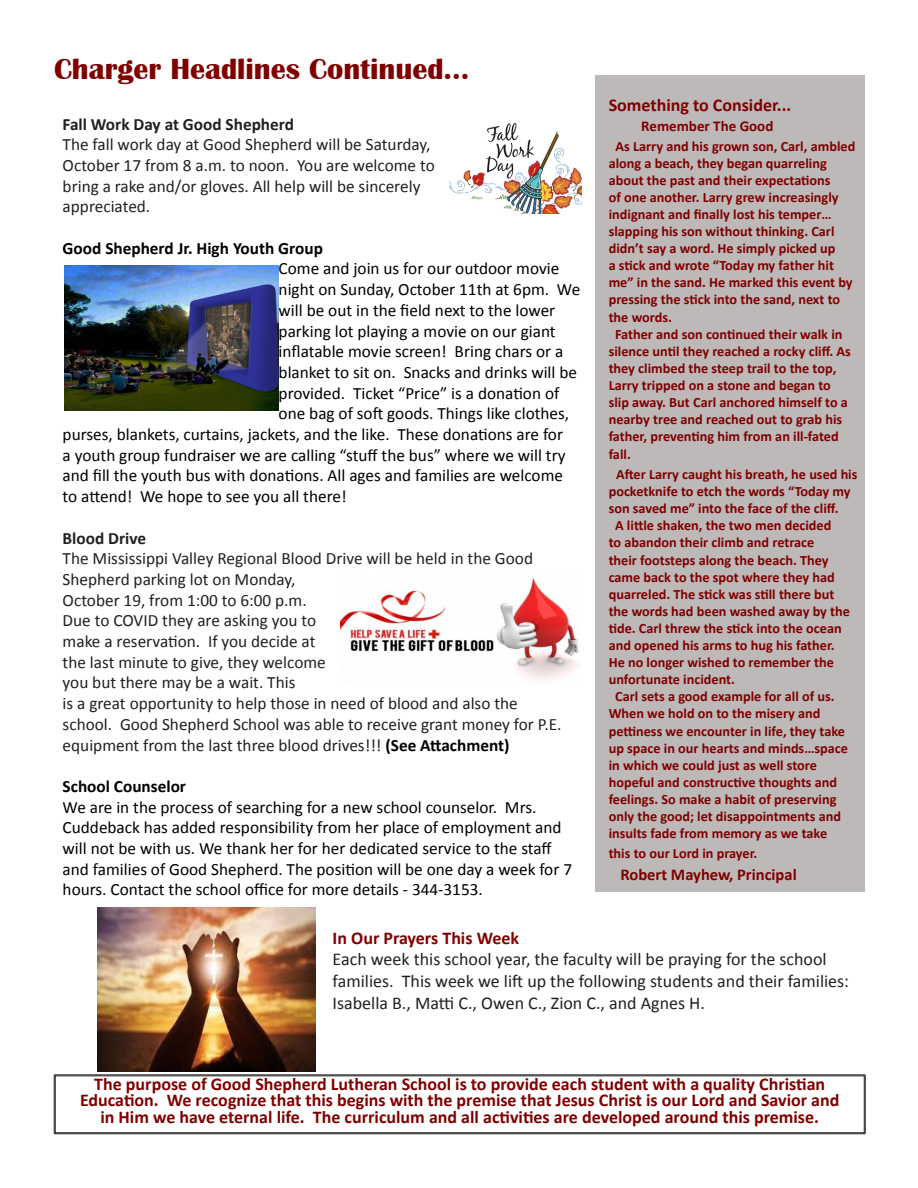
<style>
.page{position:relative;width:918px;height:1188px;background:#fff}
.page>*{position:absolute;margin:0;border:0;box-sizing:border-box;transform-origin:0 0}
.t1{font:700 30px "Britannic";color:#800000}
.t2{font:700 18px/16.5px "Calibri";color:#800000;text-align:center}
.t3{font:18px/21.6px "Calibri";color:#231f20}
.t4{font:17.25px/20.7px "Calibri";color:#000}
.t5{font:17.25px/20.7px "Calibri";color:#231f20}
.t6{font:700 17.25px "Calibri";color:#000}
.t7{font:700 16.5px "Calibri";color:#800000}
.t8{font:700 15px "Calibri";color:#800000}
.t9{font:700 14.25px/17.1px "Calibri";color:#800000}
.s1{font-weight:700}
.s2{font-weight:700;color:#000}
.s3{font-weight:700;color:#800000}
</style>
<div class="page">
<div style="left:595px;top:76px;width:270px;height:816px;background:#bdb9b9"></div>
<div style="left:54px;top:1075px;width:811px;height:59px;border:1px solid #231f20"></div>
<div style="left:55px;top:1076px;width:810px;height:57px;border:1px solid #231f20"></div>
<img style="left:97px;top:907px;width:218px;height:165px">
<img style="left:450px;top:123px;width:132px;height:91px">
<img style="left:340px;top:578px;width:239px;height:102px">
<img style="left:65px;top:266px;width:214px;height:144px">
<p class="t1" style="left:54px;top:52px;width:417px">Charger Headlines Continued...</p>
<p class="t2" style="left:609px;top:97px;width:184px">Something to Consider...</p>
<p class="t8" style="left:641px;top:116px;width:134px">Remember The Good</p>
<p class="t9" style="left:609px;top:137px;width:248px;text-indent:7px">As Larry and his grown son, Carl, ambled along a beach, they began quarreling about the past and their expectations<br>of one another. Larry grew increasingly indignant and finally lost his temper… slapping his son without thinking. Carl didn’t say a word. He simply picked up<br>a stick and wrote “Today my father hit me” in the sand. He marked this event by pressing the stick into the sand, next to the words.</p>
<p class="t9" style="left:609px;top:325px;width:244px;text-indent:6px">Father and son continued their walk in silence until they reached a rocky cliff. As they climbed the steep trail to the top, Larry tripped on a stone and began to slip away. But Carl anchored himself to a nearby tree and reached out to grab his father, preventing him from an ill-fated fall.</p>
<p class="t9" style="left:609px;top:466px;width:250px;text-indent:7px">After Larry caught his breath, he used his pocketknife to etch the words “Today my son saved me” into the face of the cliff.</p>
<p class="t9" style="left:609px;top:517px;width:243px;text-indent:6px">A little shaken, the two men decided<br>to abandon their climb and retrace<br>their footsteps along the beach. They came back to the spot where they had quarreled. The stick was still there but the words had been washed away by the tide. Carl threw the stick into the ocean and opened his arms to hug his father.<br>He no longer wished to remember the unfortunate incident.</p>
<p class="t9" style="left:609px;top:688px;width:241px;text-indent:6px">Carl sets a good example for all of us.<br>When we hold on to the misery and pettiness we encounter in life, they take up space in our hearts and minds…space in which we could just as well store hopeful and constructive thoughts and feelings. So make a habit of preserving only the good; let disappointments and insults fade from memory as we take</p>
<p class="t9" style="left:609px;top:845px;width:150px">this to our Lord in prayer.</p>
<p class="t7" style="left:621px;top:863px;width:178px">Robert Mayhew, Principal</p>
<p class="t5" style="left:63px;top:114px;width:374px"><span class="s1">Fall Work Day at Good Shepherd<br></span>The fall work day at Good Shepherd will be Saturday, October 17 from 8 a.m. to noon. You are welcome to bring a rake and/or gloves. All help will be sincerely appreciated.</p>
<p class="t6" style="left:63px;top:237px;width:262px">Good Shepherd Jr. High Youth Group</p>
<p class="t4" style="left:279px;top:258px;width:282px">Come and join us for our outdoor movie</p>
<p class="t4" style="left:279px;top:279px;width:303px">night on Sunday, October 11th at 6pm. We</p>
<p class="t4" style="left:279px;top:300px;width:278px">will be out in the field next to the lower</p>
<p class="t4" style="left:279px;top:321px;width:279px">parking lot playing a movie on our giant</p>
<p class="t4" style="left:279px;top:341px;width:286px">inflatable movie screen! Bring chars or a</p>
<p class="t4" style="left:279px;top:362px;width:300px">blanket to sit on. Snacks and drinks will be</p>
<p class="t4" style="left:279px;top:383px;width:282px">provided. Ticket “Price” is a donation of</p>
<p class="t4" style="left:279px;top:403px;width:292px">one bag of soft goods. Things like clothes,</p>
<p class="t4" style="left:63px;top:424px;width:502px">purses, blankets, curtains, jackets, and the like. These donations are for</p>
<p class="t4" style="left:63px;top:445px;width:504px">a youth group fundraiser we are calling “stuff the bus” where we will try</p>
<p class="t4" style="left:63px;top:465px;width:502px">and fill the youth bus with donations. All ages and families are welcome</p>
<p class="t4" style="left:63px;top:486px;width:286px">to attend! We hope to see you all there!</p>
<p class="t5" style="left:63px;top:528px;width:501px"><span class="s1">Blood Drive<br></span>The Mississippi Valley Regional Blood Drive will be held in the Good Shepherd parking lot on Monday,<br>October 19, from 1:00 to 6:00 p.m.<br>Due to COVID they are asking you to<br>make a reservation. If you decide at<br>the last minute to give, they welcome<br>you but there may be a wait. This<br>is a great opportunity to help those in need of blood and also the school. Good Shepherd School was able to receive grant money for P.E. equipment from the last three blood drives!!! <span class="s2">(See Attachment)</span></p>
<p class="t4" style="left:63px;top:776px;width:511px"><span class="s1">School Counselor<br></span>We are in the process of searching for a new school counselor. Mrs.<br>Cuddeback has added responsibility from her place of employment and will not be with us. We thank her for her dedicated service to the staff and families of Good Shepherd. The position will be one day a week for 7 hours. Contact the school office for more details - 344-3153.</p>
<p class="t3" style="left:333px;top:927px;width:518px"><span class="s3">In Our Prayers This Week<br></span>Each week this school year, the faculty will be praying for the school families. This week we lift up the following students and their families:<br>Isabella B., Matti C., Owen C., Zion C., and Agnes H.</p>
<p class="t2" style="left:80px;top:1075px;width:761px">The purpose of Good Shepherd Lutheran School is to provide each student with a quality Christian<br>Education. We recognize that this begins with the premise that Jesus Christ is our Lord and Savior and in Him we have eternal life. The curriculum and all activities are developed around this premise.</p>
</div>
